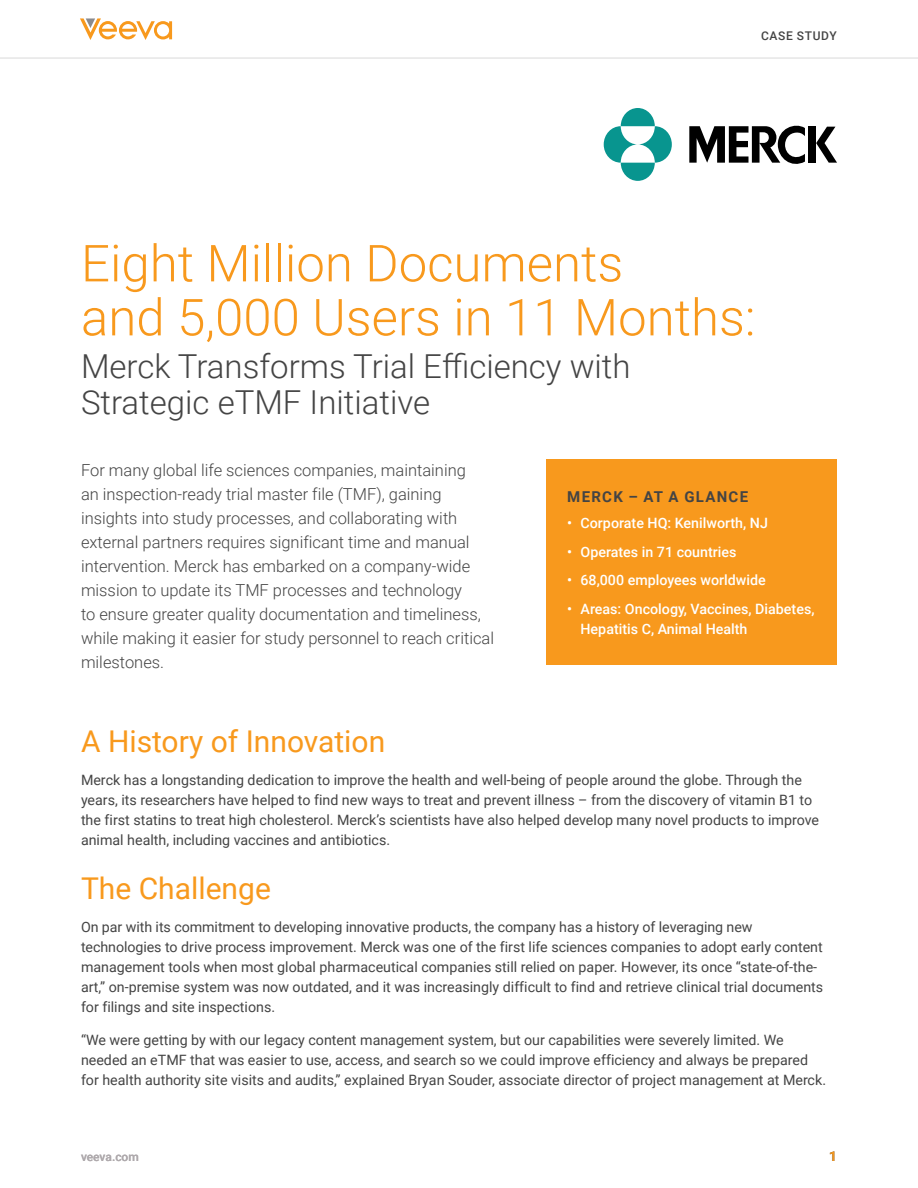
<style>
.page{position:relative;width:918px;height:1188px;background:#fff}
.page>*{position:absolute;margin:0;border:0;box-sizing:border-box;transform-origin:0 0}
.t1{font:300 51px/54px "Roboto";color:#f8991d}
.t2{font:300 33px/36px "Roboto";color:#444}
.t3{font:30px "Roboto";color:#f8991d}
.t4{font:300 16.5px/24px "Roboto";color:#444}
.t5{font:700 15px "Roboto";letter-spacing:.085em;color:#444}
.t6{font:14.25px/20px "Roboto";color:#444}
.t7{font:500 14.25px/20px "Roboto";color:#fff}
.t8{font:700 13.5px "Roboto";color:#f8991d}
.t9{font:500 12px "Roboto";letter-spacing:-.005em;color:#afaaad}
.t10{font:500 12px "Roboto";letter-spacing:.055em;color:#444}
</style>
<div class="page">
<svg style="left:80px;top:18px;width:92px;height:22px"></svg>
<hr style="left:0;top:58px;width:918px;height:1px;background:#d9d9d9">
<div style="left:547px;top:459px;width:290px;height:205px;background:#f8991d"></div>
<svg style="left:621px;top:108px;width:34px;height:18px"></svg>
<svg style="left:604px;top:126px;width:34px;height:37px"></svg>
<svg style="left:621px;top:163px;width:34px;height:18px"></svg>
<svg style="left:638px;top:126px;width:34px;height:37px"></svg>
<div style="left:808px;top:127px;width:7px;height:36px;background:#000"></div>
<svg style="left:816px;top:127px;width:21px;height:36px"></svg>
<svg style="left:689px;top:125px;width:116px;height:39px"></svg>
<p class="t10" style="left:761px;top:27px;width:77px">CASE STUDY</p>
<h1 class="t1" style="left:81px;top:234px;width:676px">Eight Million Documents<br>and 5,000 Users in 11 Months:</h1>
<h2 class="t2" style="left:81px;top:347px;width:551px">Merck Transforms Trial Efficiency with<br>Strategic eTMF Initiative</h2>
<p class="t4" style="left:81px;top:458px;width:415px">For many global life sciences companies, maintaining<br>an inspection-ready trial master file (TMF), gaining insights into study processes, and collaborating with external partners requires significant time and manual intervention. Merck has embarked on a company-wide mission to update its TMF processes and technology<br>to ensure greater quality documentation and timeliness, while making it easier for study personnel to reach critical milestones.</p>
<p class="t5" style="left:567px;top:486px;width:182px">MERCK – AT A GLANCE</p>
<p class="t7" style="left:567px;top:513px;width:202px">• Corporate HQ: Kenilworth, NJ</p>
<p class="t7" style="left:567px;top:541px;width:171px">• Operates in 71 countries</p>
<p class="t7" style="left:567px;top:570px;width:200px">• 68,000 employees worldwide</p>
<p class="t7" style="left:581px;top:598px;width:235px;text-indent:-13px">• Areas: Oncology, Vaccines, Diabetes,<br>Hepatitis C, Animal Health</p>
<h3 class="t3" style="left:81px;top:720px;width:306px">A History of Innovation</h3>
<p class="t6" style="left:81px;top:770px;width:740px">Merck has a longstanding dedication to improve the health and well-being of people around the globe. Through the years, its researchers have helped to find new ways to treat and prevent illness – from the discovery of vitamin B1 to the first statins to treat high cholesterol. Merck’s scientists have also helped develop many novel products to improve animal health, including vaccines and antibiotics.</p>
<h3 class="t3" style="left:81px;top:867px;width:191px">The Challenge</h3>
<p class="t6" style="left:81px;top:917px;width:744px">On par with its commitment to developing innovative products, the company has a history of leveraging new technologies to drive process improvement. Merck was one of the first life sciences companies to adopt early content management tools when most global pharmaceutical companies still relied on paper. However, its once “state-of-the&shy;art,” on-premise system was now outdated, and it was increasingly difficult to find and retrieve clinical trial documents for filings and site inspections.</p>
<p class="t6" style="left:81px;top:1029px;width:747px">“We were getting by with our legacy content management system, but our capabilities were severely limited. We needed an eTMF that was easier to use, access, and search so we could improve efficiency and always be prepared for health authority site visits and audits,” explained Bryan Souder, associate director of project management at Merck.</p>
<p class="t9" style="left:81px;top:1148px;width:59px">veeva.com</p>
<p class="t8" style="left:829px;top:1147px;width:9px">1</p>
</div>
